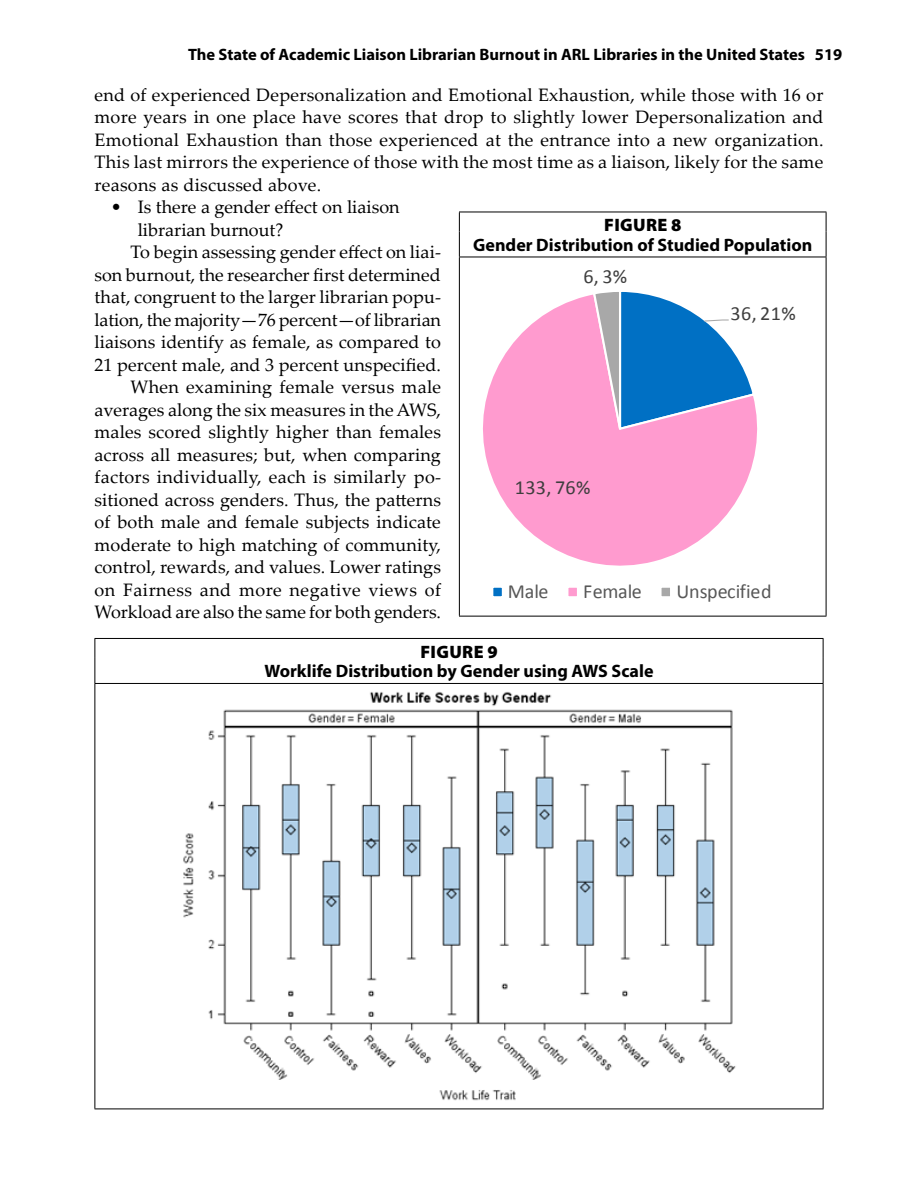
<style>
.page{position:relative;width:918px;height:1188px;background:#fff}
.page>*{position:absolute;margin:0;border:0;box-sizing:border-box;transform-origin:0 0}
.t1{font:20.1px "Calibri";letter-spacing:-.01em;color:#585858}
.t2{font:20.1px "Calibri";letter-spacing:.02em;color:#3e3e3e}
.bodytext{font:18px/22.5px "Palatino Linotype";letter-spacing:.005em;color:#000;text-align:justify}
.table_title{font:700 18px "Myriad Pro";color:#000}
.table_number{font:900 18px "Myriad Pro";letter-spacing:.02em;color:#000}
.t3{font:700 16.5px "Myriad Pro";color:#000}
</style>
<div class="page">
<svg style="left:826px;top:212px;width:1px;height:45px"></svg>
<hr style="left:826px;top:257px;width:1px;height:359px;background:#000">
<hr style="left:459px;top:212px;width:367px;height:1px;background:#000">
<hr style="left:459px;top:257px;width:367px;height:1px;background:#000">
<hr style="left:459px;top:257px;width:1px;height:359px;background:#000">
<svg style="left:459px;top:212px;width:1px;height:45px"></svg>
<hr style="left:459px;top:616px;width:367px;height:1px;background:#000">
<svg style="left:483px;top:292px;width:275px;height:305px"></svg>
<svg style="left:823px;top:639px;width:1px;height:44px"></svg>
<hr style="left:823px;top:684px;width:1px;height:425px;background:#000">
<hr style="left:94px;top:638px;width:730px;height:1px;background:#000">
<hr style="left:94px;top:683px;width:730px;height:1px;background:#000">
<hr style="left:94px;top:684px;width:1px;height:425px;background:#000">
<svg style="left:94px;top:639px;width:1px;height:44px"></svg>
<hr style="left:94px;top:1109px;width:730px;height:1px;background:#000">
<img style="left:183px;top:692px;width:553px;height:409px">
<p class="t3" style="left:188px;top:43px;width:656px">The State of Academic Liaison Librarian Burnout in ARL Libraries in the United States 519</p>
<p class="bodytext" style="left:94px;top:83px;width:731px">end of experienced Depersonalization and Emotional Exhaustion, while those with 16 or more years in one place have scores that drop to slightly lower Depersonalization and Emotional Exhaustion than those experienced at the entrance into a new organization.<br>This last mirrors the experience of those with the most time as a liaison, likely for the same reasons as discussed above.</p>
<p class="bodytext" style="left:138px;top:195px;width:264px;text-indent:-27px">• Is there a gender effect on liaison librarian burnout?</p>
<p class="bodytext" style="left:94px;top:240px;width:348px;text-indent:36px">To begin assessing gender effect on liai&shy;son burnout, the researcher first determined that, congruent to the larger librarian popu&shy;lation, the majority—76 percent—of librarian liaisons identify as female, as compared to 21 percent male, and 3 percent unspecified.</p>
<p class="bodytext" style="left:94px;top:375px;width:348px;text-indent:36px">When examining female versus male averages along the six measures in the AWS, males scored slightly higher than females across all measures; but, when comparing factors individually, each is similarly po&shy;sitioned across genders. Thus, the patterns of both male and female subjects indicate moderate to high matching of community, control, rewards, and values. Lower ratings on Fairness and more negative views of Workload are also the same for both genders.</p>
<p class="table_number" style="left:604px;top:215px;width:79px">FIGURE 8</p>
<p class="table_title" style="left:473px;top:233px;width:341px">Gender Distribution of Studied Population</p>
<p class="t2" style="left:583px;top:264px;width:45px">6, 3%</p>
<p class="t2" style="left:731px;top:301px;width:67px">36, 21%</p>
<p class="t2" style="left:515px;top:475px;width:77px">133, 76%</p>
<p class="t1" style="left:508px;top:579px;width:42px">Male</p>
<p class="t1" style="left:583px;top:579px;width:60px">Female</p>
<p class="t1" style="left:676px;top:579px;width:97px">Unspecified</p>
<p class="table_number" style="left:420px;top:642px;width:79px">FIGURE 9</p>
<p class="table_title" style="left:264px;top:660px;width:391px">Worklife Distribution by Gender using AWS Scale</p>
</div>
